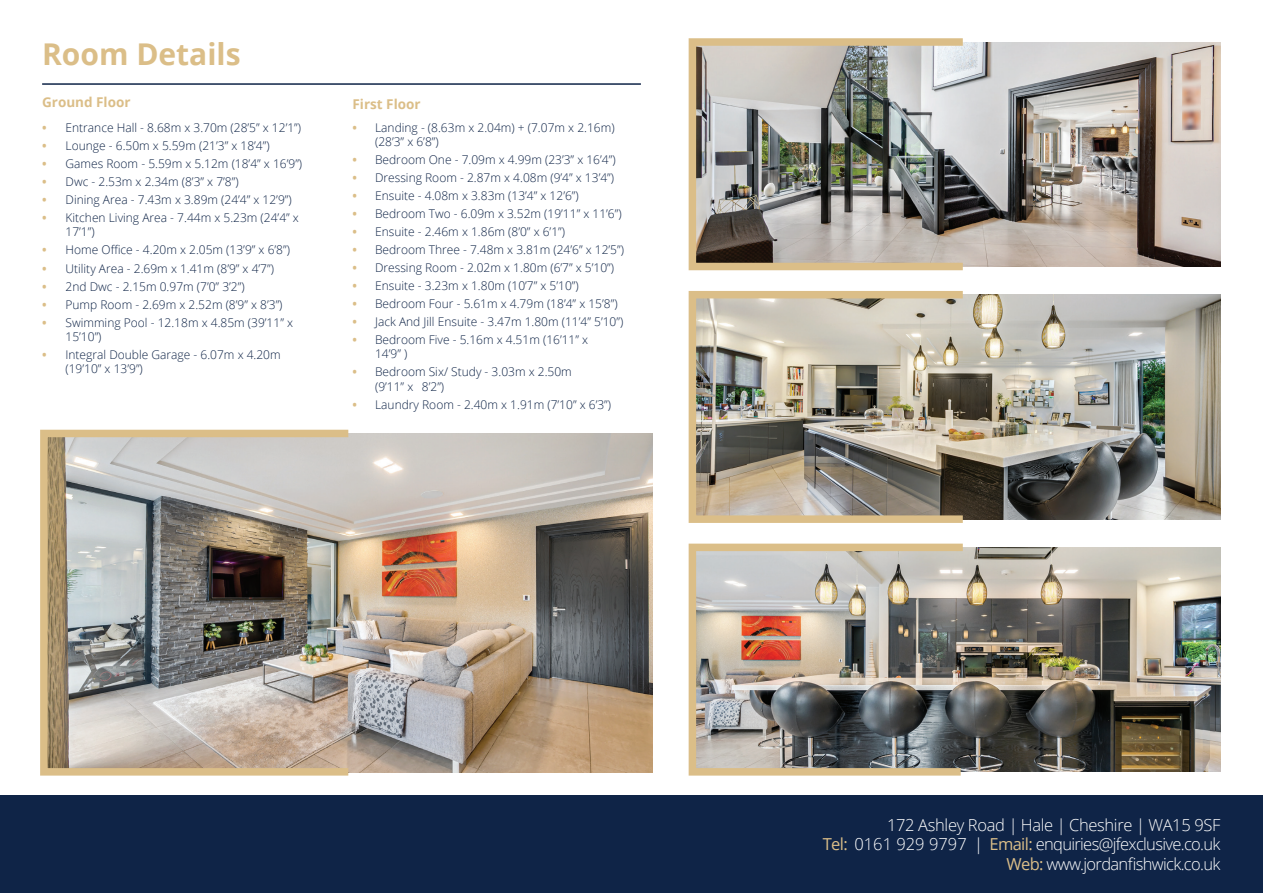
<style>
.page{position:relative;width:1263px;height:893px;background:#fff}
.page>*{position:absolute;margin:0;border:0;box-sizing:border-box;transform-origin:0 0}
.t1{font:700 30px "Open Sans";color:#dbbe88}
.t2{font:300 16.5px/19.8px "Open Sans";letter-spacing:-.04em;color:#fff;text-align:right}
.t3{font:700 13.5px "Open Sans";color:#dbbe88}
.t4{font:300 12px/14.4px "Open Sans";color:#0f2447}
.s1{font-weight:700;color:#dbbe88}
.s2{font-weight:400;color:#dbbe88}
</style>
<div class="page">
<div style="left:0;top:795px;width:1263px;height:98px;background:#0f2447"></div>
<img style="left:49px;top:433px;width:604px;height:340px">
<img style="left:698px;top:42px;width:522px;height:224px">
<img style="left:698px;top:295px;width:522px;height:224px">
<img style="left:970px;top:547px;width:250px;height:225px">
<div style="left:40px;top:430px;width:312px;height:346px;border:8px solid #dbbe88"></div>
<div style="left:689px;top:38px;width:277px;height:232px;border:8px solid #dbbe88"></div>
<div style="left:689px;top:291px;width:277px;height:232px;border:8px solid #dbbe88"></div>
<img style="left:688px;top:543px;width:282px;height:233px">
<hr style="left:42px;top:83px;width:599px;height:2px;background:#0f2447">
<h1 class="t1" style="left:42px;top:33px;width:200px">Room Details</h1>
<p class="t3" style="left:42px;top:93px;width:90px">Ground Floor</p>
<p class="t4" style="left:42px;top:120px;width:260px"><span class="s1">•</span> Entrance Hall - 8.68m x 3.70m (28’5” x 12’1”)</p>
<p class="t4" style="left:42px;top:138px;width:229px"><span class="s1">•</span> Lounge - 6.50m x 5.59m (21’3” x 18’4”)</p>
<p class="t4" style="left:42px;top:156px;width:262px"><span class="s1">•</span> Games Room - 5.59m x 5.12m (18’4” x 16’9”)</p>
<p class="t4" style="left:42px;top:174px;width:198px"><span class="s1">•</span> Dwc - 2.53m x 2.34m (8’3” x 7’8”)</p>
<p class="t4" style="left:42px;top:192px;width:251px"><span class="s1">•</span> Dining Area - 7.43m x 3.89m (24’4” x 12’9”)</p>
<p class="t4" style="left:66px;top:210px;width:235px;text-indent:-23px"><span class="s1">•</span> Kitchen Living Area - 7.44m x 5.23m (24’4” x<br>17’1”)</p>
<p class="t4" style="left:42px;top:243px;width:249px"><span class="s1">•</span> Home Office - 4.20m x 2.05m (13’9” x 6’8”)</p>
<p class="t4" style="left:42px;top:261px;width:233px"><span class="s1">•</span> Utility Area - 2.69m x 1.41m (8’9” x 4’7”)</p>
<p class="t4" style="left:42px;top:279px;width:204px"><span class="s1">•</span> 2nd Dwc - 2.15m 0.97m (7’0” 3’2”)</p>
<p class="t4" style="left:42px;top:297px;width:242px"><span class="s1">•</span> Pump Room - 2.69m x 2.52m (8’9” x 8’3”)</p>
<p class="t4" style="left:66px;top:315px;width:229px;text-indent:-23px"><span class="s1">•</span> Swimming Pool - 12.18m x 4.85m (39’11” x<br>15’10”)</p>
<p class="t4" style="left:66px;top:347px;width:217px;text-indent:-23px"><span class="s1">•</span> Integral Double Garage - 6.07m x 4.20m (19’10” x 13’9”)</p>
<p class="t3" style="left:353px;top:95px;width:70px">First Floor</p>
<p class="t4" style="left:375px;top:120px;width:241px;text-indent:-22px"><span class="s1">•</span> Landing - (8.63m x 2.04m) + (7.07m x 2.16m) (28’3” x 6’8”)</p>
<p class="t4" style="left:353px;top:152px;width:265px"><span class="s1">•</span> Bedroom One - 7.09m x 4.99m (23’3” x 16’4”)</p>
<p class="t4" style="left:353px;top:170px;width:263px"><span class="s1">•</span> Dressing Room - 2.87m x 4.08m (9’4” x 13’4”)</p>
<p class="t4" style="left:353px;top:188px;width:228px"><span class="s1">•</span> Ensuite - 4.08m x 3.83m (13’4” x 12’6”)</p>
<p class="t4" style="left:353px;top:206px;width:271px"><span class="s1">•</span> Bedroom Two - 6.09m x 3.52m (19’11” x 11’6”)</p>
<p class="t4" style="left:353px;top:224px;width:214px"><span class="s1">•</span> Ensuite - 2.46m x 1.86m (8’0” x 6’1”)</p>
<p class="t4" style="left:353px;top:242px;width:273px"><span class="s1">•</span> Bedroom Three - 7.48m x 3.81m (24’6” x 12’5”)</p>
<p class="t4" style="left:353px;top:260px;width:263px"><span class="s1">•</span> Dressing Room - 2.02m x 1.80m (6’7” x 5’10”)</p>
<p class="t4" style="left:353px;top:278px;width:228px"><span class="s1">•</span> Ensuite - 3.23m x 1.80m (10’7” x 5’10”)</p>
<p class="t4" style="left:353px;top:296px;width:266px"><span class="s1">•</span> Bedroom Four - 5.61m x 4.79m (18’4” x 15’8”)</p>
<p class="t4" style="left:353px;top:314px;width:272px"><span class="s1">•</span> Jack And Jill Ensuite - 3.47m 1.80m (11’4” 5’10”)</p>
<p class="t4" style="left:375px;top:332px;width:215px;text-indent:-22px"><span class="s1">•</span> Bedroom Five - 5.16m x 4.51m (16’11” x<br>14’9” )</p>
<p class="t4" style="left:375px;top:364px;width:198px;text-indent:-22px"><span class="s1">•</span> Bedroom Six/ Study - 3.03m x 2.50m (9’11” x 8’2”)</p>
<p class="t4" style="left:353px;top:397px;width:260px"><span class="s1">•</span> Laundry Room - 2.40m x 1.91m (7’10” x 6’3”)</p>
<h2 class="t2" style="left:823px;top:814px;width:399px">172 Ashley Road | Hale | Cheshire | WA15 9SF<br><span class="s2">Tel:</span> 0161 929 9797 | <span class="s2">Email:</span> enquiries@jfexclusive.co.uk<br><span class="s2">Web:</span> www.jordanfishwick.co.uk</h2>
</div>
